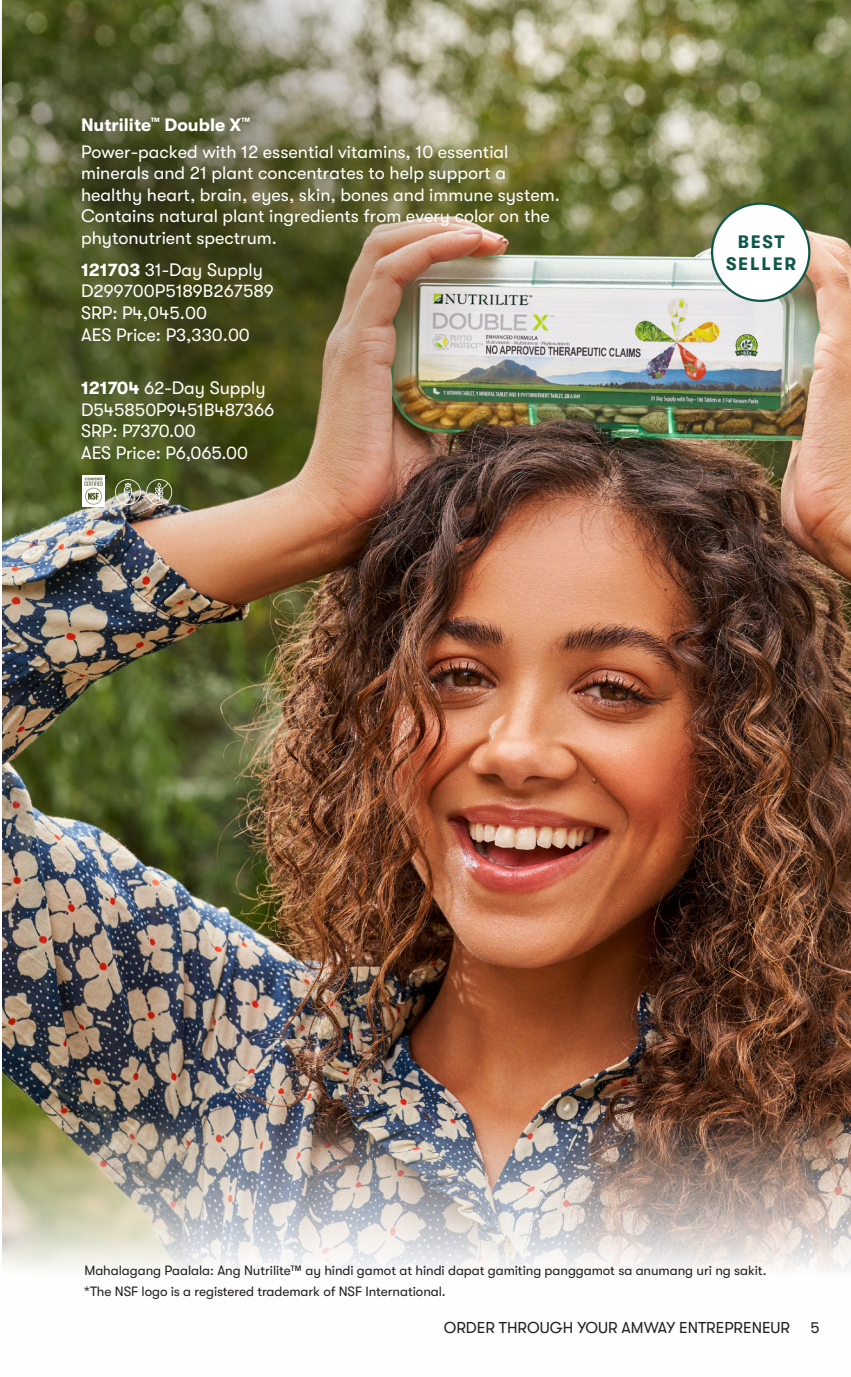
<style>
.page{position:relative;width:851px;height:1377px;background:#fff}
.page>*{position:absolute;margin:0;border:0;box-sizing:border-box;transform-origin:0 0}
._02_C-2023_Product_-_Body_Copy_rev{font:18px/21.6px "GT Walsheim Pro";color:#fff}
._03_C-2023_Product_-_SKU_and_Qty_rev{font:18px "GT Walsheim Pro";color:#fff}
._01_C-2023_Product_-_Name_rev{font:700 18px "GT Walsheim Pro";color:#fff}
._04_2022Product_Price_and_Pts{font:700 18px "GT Walsheim Pro";letter-spacing:.1em;color:#0d584b}
.t1{font:15.75px "GT Walsheim Pro";color:#231f20}
.Disclaimer_DkGrey{font:13.5px "GT Walsheim Pro";letter-spacing:-.005em;color:#231f20}
.t2{font:6.98px "GT Walsheim Pro";color:#231f20}
.s1{font-weight:700}
</style>
<div class="page">
<img style="left:2px;top:0;width:848px;height:1271px">
<img style="left:0;top:0;width:552px;height:634px">
<div style="left:712px;top:204px;width:97px;height:97px;background:#fff;border-radius:50%"></div>
<div style="left:711px;top:203px;width:99px;height:99px;border:2px solid #0d584b;border-radius:50%"></div>
<img style="left:82px;top:476px;width:23px;height:31px">
<svg style="left:115px;top:479px;width:57px;height:26px"></svg>
<p class="_01_C-2023_Product_-_Name_rev" style="left:81px;top:115px;width:171px">Nutrilite<sup>™</sup> Double X<sup>™</sup></p>
<p class="_02_C-2023_Product_-_Body_Copy_rev" style="left:81px;top:141px;width:480px">Power-packed with 12 essential vitamins, 10 essential minerals and 21 plant concentrates to help support a healthy heart, brain, eyes, skin, bones and immune system.<br>Contains natural plant ingredients from every color on the phytonutrient spectrum.</p>
<p class="_03_C-2023_Product_-_SKU_and_Qty_rev" style="left:81px;top:260px;width:183px"><span class="s1">121703</span> 31-Day Supply</p>
<p class="_03_C-2023_Product_-_SKU_and_Qty_rev" style="left:81px;top:281px;width:194px">D299700P5189B267589</p>
<p class="_03_C-2023_Product_-_SKU_and_Qty_rev" style="left:81px;top:303px;width:127px">SRP: P4,045.00</p>
<p class="_03_C-2023_Product_-_SKU_and_Qty_rev" style="left:81px;top:324px;width:170px">AES Price: P3,330.00</p>
<p class="_03_C-2023_Product_-_SKU_and_Qty_rev" style="left:81px;top:378px;width:186px"><span class="s1">121704</span> 62-Day Supply</p>
<p class="_03_C-2023_Product_-_SKU_and_Qty_rev" style="left:81px;top:399px;width:195px">D545850P9451B487366</p>
<p class="_03_C-2023_Product_-_SKU_and_Qty_rev" style="left:81px;top:421px;width:116px">SRP: P7370.00</p>
<p class="_03_C-2023_Product_-_SKU_and_Qty_rev" style="left:81px;top:443px;width:168px">AES Price: P6,065.00</p>
<p class="t2" style="left:105px;top:474px;width:4px">*</p>
<p class="_04_2022Product_Price_and_Pts" style="left:737px;top:232px;width:48px">BEST</p>
<p class="_04_2022Product_Price_and_Pts" style="left:726px;top:253px;width:72px">SELLER</p>
<p class="Disclaimer_DkGrey" style="left:84px;top:1263px;width:683px">Mahalagang Paalala: Ang Nutrilite™ ay hindi gamot at hindi dapat gamiting panggamot sa anumang uri ng sakit.</p>
<p class="Disclaimer_DkGrey" style="left:84px;top:1284px;width:363px">*The NSF logo is a registered trademark of NSF International.</p>
<p class="t1" style="left:444px;top:1319px;width:348px">ORDER THROUGH YOUR AMWAY ENTREPRENEUR</p>
<p class="t1" style="left:810px;top:1319px;width:11px">5</p>
</div>
